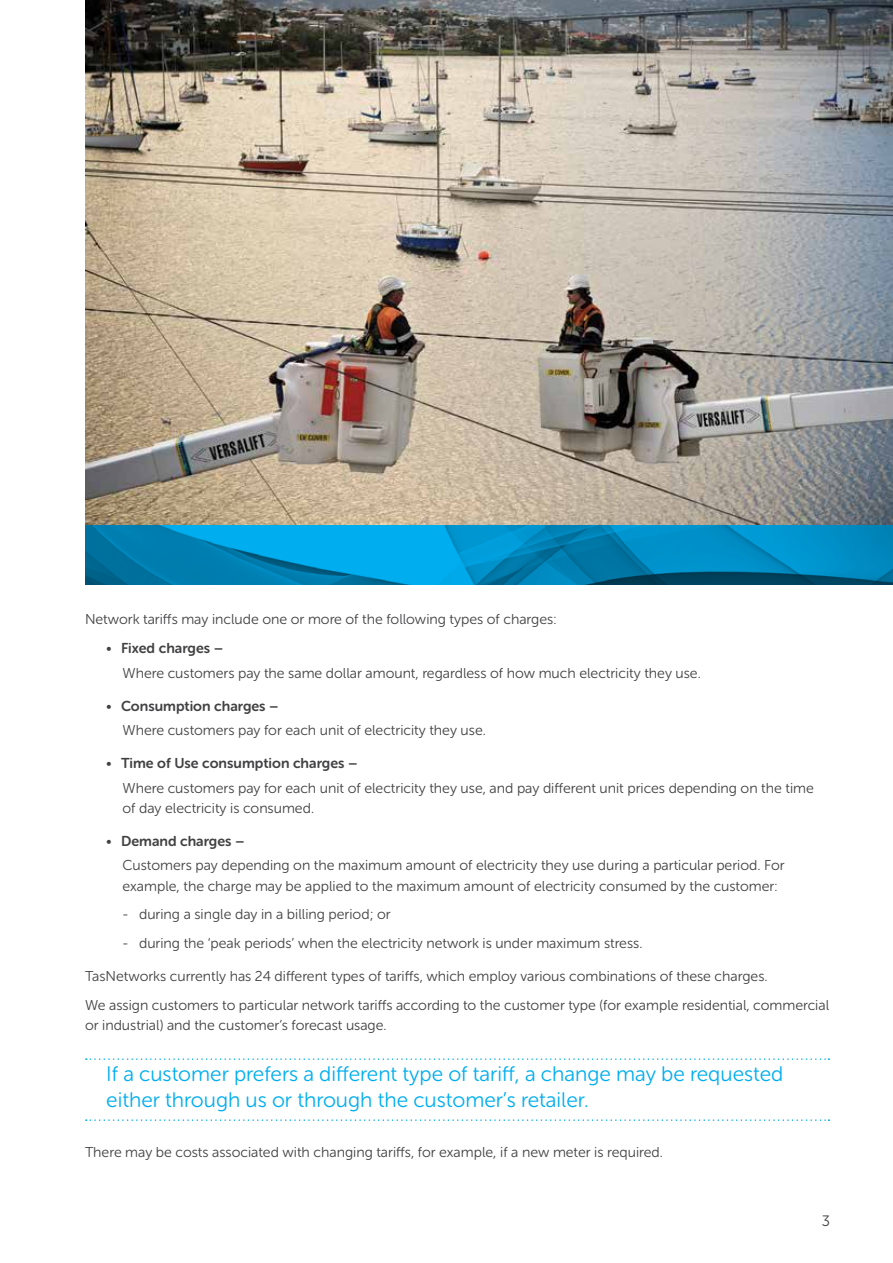
<style>
.page{position:relative;width:893px;height:1263px;background:#fff}
.page>*{position:absolute;margin:0;border:0;box-sizing:border-box;transform-origin:0 0}
.t1{font:21px/25.5px "Museo Sans Rounded 300";color:#00aeef}
.t2{font:15px "Museo Sans Rounded 300";color:#414042}
.t3{font:14.25px/20.2px "Museo Sans Rounded 300";color:#414042}
.t4{font:14.25px "Museo Sans Rounded 700";color:#414042}
.s1{font-family:"Museo Sans Rounded 300"}
</style>
<div class="page">
<svg style="left:86px;top:1058px;width:743px;height:2px"></svg>
<svg style="left:86px;top:1119px;width:743px;height:2px"></svg>
<img style="left:85px;top:0;width:808px;height:525px">
<svg style="left:85px;top:525px;width:808px;height:60px;background:#0089be"></svg>
<p class="t3" style="left:85px;top:609px;width:473px">Network tariffs may include one or more of the following types of charges:</p>
<p class="t4" style="left:106px;top:640px;width:119px"><span class="s1">•</span> Fixed charges –</p>
<p class="t3" style="left:123px;top:663px;width:580px">Where customers pay the same dollar amount, regardless of how much electricity they use.</p>
<p class="t4" style="left:106px;top:698px;width:174px"><span class="s1">•</span> Consumption charges –</p>
<p class="t3" style="left:123px;top:720px;width:365px">Where customers pay for each unit of electricity they use.</p>
<p class="t4" style="left:106px;top:755px;width:253px"><span class="s1">•</span> Time of Use consumption charges –</p>
<p class="t3" style="left:123px;top:778px;width:693px">Where customers pay for each unit of electricity they use, and pay different unit prices depending on the time of day electricity is consumed.</p>
<p class="t4" style="left:106px;top:833px;width:140px"><span class="s1">•</span> Demand charges –</p>
<p class="t3" style="left:123px;top:855px;width:664px">Customers pay depending on the maximum amount of electricity they use during a particular period. For example, the charge may be applied to the maximum amount of electricity consumed by the customer:</p>
<p class="t3" style="left:123px;top:904px;width:270px">- during a single day in a billing period; or</p>
<p class="t3" style="left:123px;top:933px;width:521px">- during the ‘peak periods’ when the electricity network is under maximum stress.</p>
<p class="t3" style="left:85px;top:962px;width:746px;line-height:28.8px">TasNetworks currently has 24 different types of tariffs, which employ various combinations of these charges.<br>We assign customers to particular network tariffs according to the customer type (for example residential, commercial</p>
<p class="t3" style="left:85px;top:1015px;width:303px">or industrial) and the customer’s forecast usage.</p>
<h1 class="t1" style="left:106px;top:1061px;width:679px">If a customer prefers a different type of tariff, a change may be requested either through us or through the customer’s retailer.</h1>
<p class="t3" style="left:85px;top:1142px;width:579px">There may be costs associated with changing tariffs, for example, if a new meter is required.</p>
<p class="t2" style="left:822px;top:1213px;width:10px">3</p>
</div>
